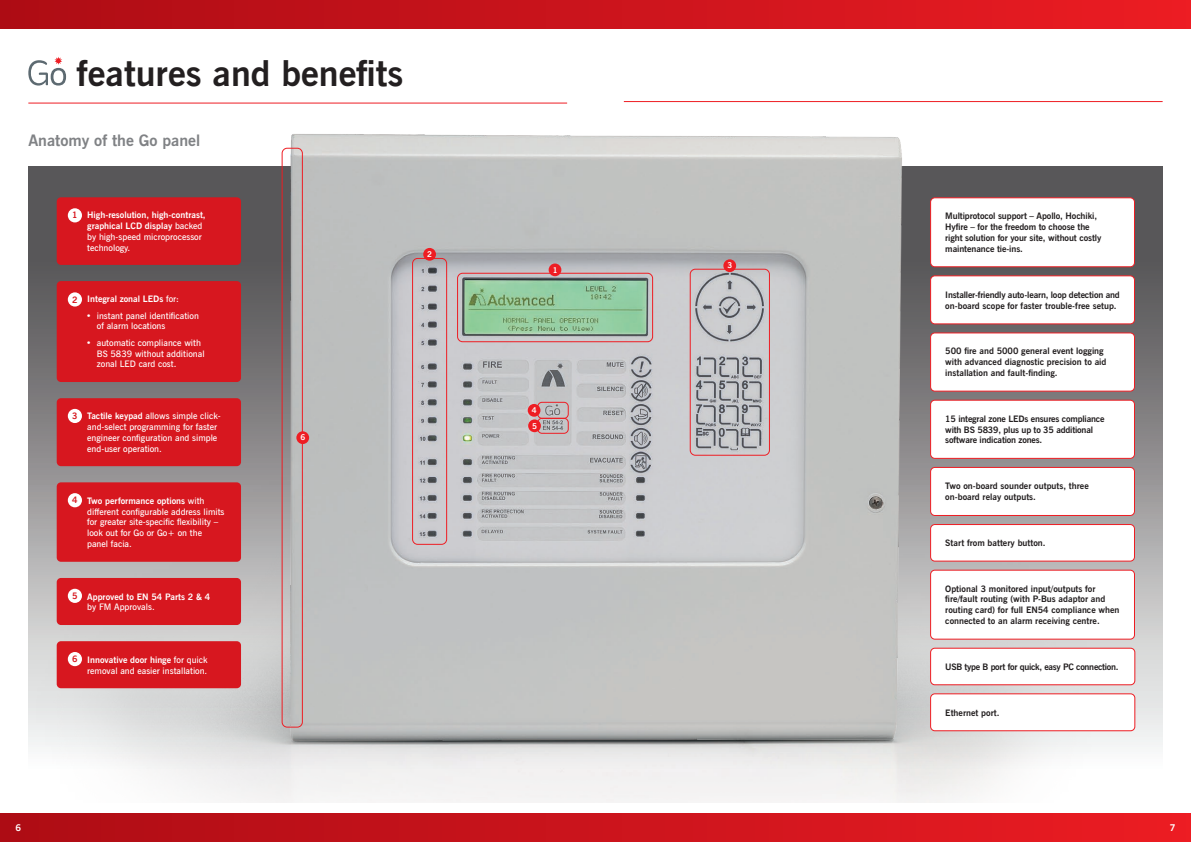
<style>
.page{position:relative;width:1191px;height:842px;background:#fff}
.page>*{position:absolute;margin:0;border:0;box-sizing:border-box;transform-origin:0 0}
.t1{font:700 36px "News Gothic BT";color:#231f20}
.t2{font:700 16px "News Gothic BT";color:#808285}
.t3{font:700 9.4px "News Gothic BT";color:#fff}
.t4{font:700 9px/10.8px "News Gothic BT";color:#231f20}
.t5{font:600 9px/10.8px "News Gothic BT";color:#fff}
.t6{font:700 9px/10.8px "News Gothic BT";letter-spacing:-.02em;color:#231f20}
.t7{font:700 9px/10.8px "News Gothic BT";color:#fff}
.t8{font:700 9px "News Gothic BT";letter-spacing:-.03em;color:#231f20}
.t9{font:700 9px "News Gothic BT";color:#d7171f}
.t10{font:700 8.1px "News Gothic BT";color:#fff}
.s1{font-weight:600}
.s2{font-weight:700}
</style>
<div class="page">
<img style="left:28px;top:101px;width:1135px;height:701px">
<div style="left:0;top:814px;width:1191px;height:28px;background:linear-gradient(to right,#ad0c14,#eb1c23)"></div>
<div style="left:0;top:0;width:1191px;height:28px;background:linear-gradient(to right,#ad0c14,#eb1c23)"></div>
<hr style="left:28px;top:103px;width:539px;height:1px;background:#ee1d23">
<svg style="left:28px;top:57px;width:38px;height:29px"></svg>
<hr style="left:624px;top:101px;width:538px;height:1px;background:#ee1d23">
<div style="left:57px;top:398px;width:184px;height:68px;background:#d7171f;border-radius:4px"></div>
<div style="left:68px;top:409px;width:14px;height:14px;background:#fff;border-radius:50%"></div>
<div style="left:57px;top:197px;width:184px;height:68px;background:#d7171f;border-radius:4px"></div>
<div style="left:68px;top:208px;width:14px;height:14px;background:#fff;border-radius:50%"></div>
<div style="left:57px;top:281px;width:184px;height:101px;background:#d7171f;border-radius:4px"></div>
<div style="left:68px;top:292px;width:14px;height:15px;background:#fff;border-radius:50%"></div>
<div style="left:57px;top:482px;width:184px;height:80px;background:#d7171f;border-radius:4px"></div>
<div style="left:68px;top:493px;width:14px;height:14px;background:#fff;border-radius:50%"></div>
<div style="left:57px;top:578px;width:184px;height:47px;background:#d7171f;border-radius:4px"></div>
<div style="left:68px;top:589px;width:14px;height:14px;background:#fff;border-radius:50%"></div>
<div style="left:57px;top:641px;width:184px;height:47px;background:#d7171f;border-radius:4px"></div>
<div style="left:68px;top:652px;width:14px;height:14px;background:#fff;border-radius:50%"></div>
<div style="left:412px;top:258px;width:35px;height:287px;border:1px solid #ee1d23;border-radius:5px"></div>
<div style="left:282px;top:148px;width:21px;height:579px;border:1px solid #ee1d23;border-radius:5px"></div>
<div style="left:457px;top:273px;width:196px;height:69px;border:1px solid #ee1d23;border-radius:5px"></div>
<div style="left:537px;top:402px;width:31px;height:17px;border:1px solid #ee1d23;border-radius:4px"></div>
<div style="left:537px;top:418px;width:31px;height:16px;border:1px solid #ee1d23;border-radius:4px"></div>
<div style="left:690px;top:269px;width:80px;height:187px;border:1px solid #ee1d23;border-radius:5px"></div>
<div style="left:423px;top:248px;width:13px;height:13px;background:#ee1d23;border-radius:50%"></div>
<div style="left:548px;top:263px;width:13px;height:13px;background:#ee1d23;border-radius:50%"></div>
<div style="left:528px;top:404px;width:12px;height:13px;background:#ee1d23;border-radius:50%"></div>
<div style="left:930px;top:198px;width:204px;height:69px;background:#fff;border-radius:4px"></div>
<div style="left:930px;top:197px;width:205px;height:70px;border:1px solid #ee1d23;border-radius:4px"></div>
<div style="left:930px;top:276px;width:204px;height:48px;background:#fff;border-radius:4px"></div>
<div style="left:930px;top:275px;width:205px;height:49px;border:1px solid #ee1d23;border-radius:4px"></div>
<div style="left:930px;top:333px;width:204px;height:58px;background:#fff;border-radius:4px"></div>
<div style="left:930px;top:332px;width:205px;height:60px;border:1px solid #ee1d23;border-radius:4px"></div>
<div style="left:930px;top:400px;width:204px;height:58px;background:#fff;border-radius:4px"></div>
<div style="left:930px;top:400px;width:205px;height:59px;border:1px solid #ee1d23;border-radius:4px"></div>
<div style="left:930px;top:467px;width:204px;height:48px;background:#fff;border-radius:4px"></div>
<div style="left:930px;top:467px;width:205px;height:49px;border:1px solid #ee1d23;border-radius:4px"></div>
<div style="left:930px;top:648px;width:204px;height:37px;background:#fff;border-radius:4px"></div>
<div style="left:930px;top:648px;width:205px;height:37px;border:1px solid #ee1d23;border-radius:4px"></div>
<div style="left:930px;top:694px;width:204px;height:37px;background:#fff;border-radius:4px"></div>
<div style="left:930px;top:693px;width:205px;height:38px;border:1px solid #ee1d23;border-radius:4px"></div>
<div style="left:930px;top:570px;width:204px;height:69px;background:#fff;border-radius:4px"></div>
<div style="left:930px;top:570px;width:205px;height:70px;border:1px solid #ee1d23;border-radius:4px"></div>
<div style="left:930px;top:524px;width:204px;height:37px;background:#fff;border-radius:4px"></div>
<div style="left:930px;top:524px;width:205px;height:38px;border:1px solid #ee1d23;border-radius:4px"></div>
<div style="left:723px;top:259px;width:13px;height:13px;background:#ee1d23;border-radius:50%"></div>
<div style="left:528px;top:419px;width:13px;height:13px;background:#ee1d23;border-radius:50%"></div>
<div style="left:296px;top:431px;width:13px;height:13px;background:#ee1d23;border-radius:50%"></div>
<p class="t1" style="left:77px;top:51px;width:328px">features and benefits</p>
<p class="t2" style="left:28px;top:130px;width:173px">Anatomy of the Go panel</p>
<p class="t9" style="left:72px;top:210px;width:7px">1</p>
<p class="t7" style="left:87px;top:210px;width:120px">High-resolution, high-contrast, graphical LCD display <span class="s1">backed by high-speed microprocessor technology.</span></p>
<p class="t7" style="left:71px;top:293px;width:110px"><span class="s1">2.</span> Integral zonal LEDs <span class="s1">for:</span></p>
<p class="t5" style="left:97px;top:310px;width:104px;text-indent:-11px">• instant panel identification of alarm locations</p>
<p class="t5" style="left:97px;top:337px;width:109px;text-indent:-11px">• automatic compliance with<br>BS 5839 without additional zonal LED card cost.</p>
<p class="t9" style="left:72px;top:294px;width:7px">2</p>
<p class="t9" style="left:72px;top:410px;width:7px">3</p>
<p class="t5" style="left:87px;top:410px;width:135px;text-indent:-16px"><span class="s2">3. Tactile keypad</span> allows simple click&shy;and-select programming for faster engineer configuration and simple end-user operation.</p>
<p class="t9" style="left:72px;top:495px;width:7px">4</p>
<p class="t5" style="left:87px;top:495px;width:139px;text-indent:-16px">4. <span class="s2">Two performance options</span> with different configurable address limits for greater site-specific flexibility – look out for Go or Go+ on the panel facia.</p>
<p class="t9" style="left:72px;top:590px;width:7px">5</p>
<p class="t7" style="left:87px;top:591px;width:124px;text-indent:-16px"><span class="s1">5.</span> Approved to EN 54 Parts 2 &amp; 4 <span class="s1">by FM Approvals.</span></p>
<p class="t9" style="left:72px;top:653px;width:7px">6</p>
<p class="t5" style="left:71px;top:654px;width:138px;text-align:right">6. <span class="s2">Innovative door hinge</span> for quick removal and easier installation.</p>
<p class="t10" style="left:300px;top:433px;width:6px">6</p>
<p class="t10" style="left:427px;top:249px;width:6px">2</p>
<p class="t10" style="left:553px;top:265px;width:6px">1</p>
<p class="t10" style="left:532px;top:405px;width:6px">4</p>
<p class="t10" style="left:532px;top:421px;width:6px">5</p>
<p class="t10" style="left:727px;top:261px;width:6px">3</p>
<p class="t4" style="left:945px;top:211px;width:158px">Multiprotocol support – Apollo, Hochiki, Hyfire – for the freedom to choose the right solution for your site, without costly maintenance tie-ins.</p>
<p class="t6" style="left:945px;top:289px;width:176px">Installer-friendly auto-learn, loop detection and on-board scope for faster trouble-free setup.</p>
<p class="t4" style="left:945px;top:346px;width:163px">500 fire and 5000 general event logging with advanced diagnostic precision to aid installation and fault-finding.</p>
<p class="t6" style="left:945px;top:413px;width:161px">15 integral zone LEDs ensures compliance with BS 5839, plus up to 35 additional software indication zones.</p>
<p class="t4" style="left:945px;top:481px;width:145px">Two on-board sounder outputs, three on-board relay outputs.</p>
<p class="t4" style="left:945px;top:537px;width:102px">Start from battery button.</p>
<p class="t4" style="left:945px;top:583px;width:176px">Optional 3 monitored input/outputs for fire/fault routing (with P-Bus adaptor and routing card) for full EN54 compliance when connected to an alarm receiving centre.</p>
<p class="t8" style="left:945px;top:661px;width:175px">USB type B port for quick, easy PC connection.</p>
<p class="t4" style="left:945px;top:707px;width:56px">Ethernet port.</p>
<p class="t3" style="left:15px;top:822px;width:7px">6</p>
<p class="t3" style="left:1169px;top:822px;width:7px">7</p>
</div>
